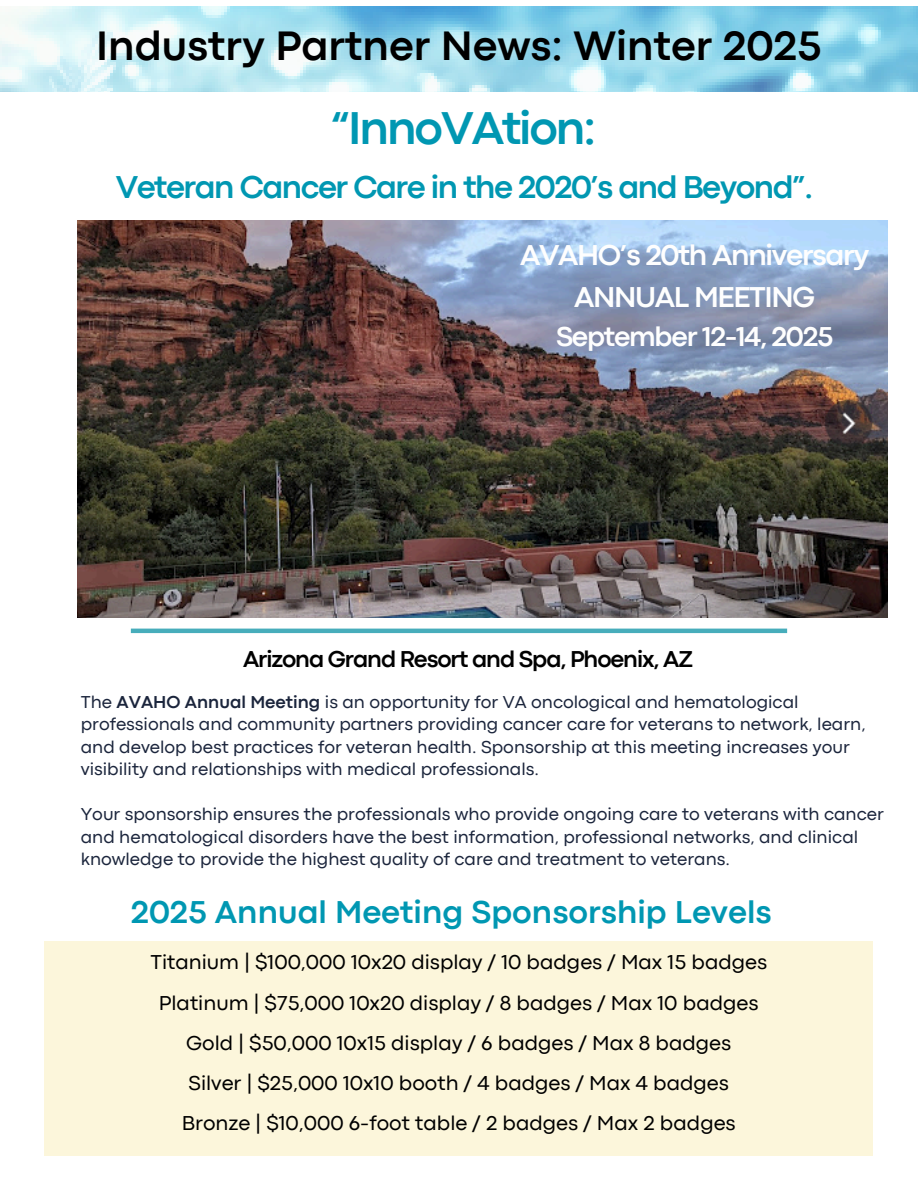
<style>
.page{position:relative;width:918px;height:1188px;background:#fff}
.page>*{position:absolute;margin:0;border:0;box-sizing:border-box;transform-origin:0 0}
.t1{font:700 48px "Codec Pro";letter-spacing:-.045em;color:#0097b2}
.t2{font:700 42.9px "Codec Pro";color:#000}
.t3{font:700 33px "Codec Pro";letter-spacing:-.045em;color:#0097b2}
.t4{font:700 33px "Codec Pro";color:#0097b2}
.t5{font:700 30px/41.7px "Codec Pro";letter-spacing:-.045em;color:#fefefe;text-align:center}
.t6{font:700 28.5px "Codec Pro";letter-spacing:-.045em;color:#fefefe}
.t7{font:700 24px "Codec Pro";letter-spacing:-.045em;color:#000}
.t8{font:21px "Codec Pro";color:#000}
.t9{font:18px/22.5px "Codec Pro";color:#1b253c}
.s1{font-weight:700}
</style>
<div class="page">
<hr style="left:131px;top:629px;width:656px;height:4px;background:#47adbb">
<img style="left:0;top:6px;width:918px;height:86px">
<img style="left:77px;top:221px;width:810px;height:397px">
<div style="left:44px;top:941px;width:829px;height:215px;background:#fcf6db"></div>
<p class="t2" style="left:96px;top:30px;width:727px">Industry Partner News: Winter 2025</p>
<p class="t1" style="left:331px;top:111px;width:267px">“InnoVAtion:</p>
<p class="t3" style="left:116px;top:175px;width:699px">Veteran Cancer Care in the 2020’s and Beyond”.</p>
<h1 class="t5" style="left:520px;top:236px;width:351px">AVAHO’s 20th Anniversary<br>ANNUAL MEETING</h1>
<h1 class="t6" style="left:556px;top:326px;width:279px">September 12-14, 2025</h1>
<h2 class="t7" style="left:243px;top:650px;width:452px">Arizona Grand Resort and Spa, Phoenix, AZ</h2>
<h2 class="t9" style="left:81px;top:692px;width:786px">The <span class="s1">AVAHO Annual Meeting</span> is an opportunity for VA oncological and hematological professionals and community partners providing cancer care for veterans to network, learn, and develop best practices for veteran health. Sponsorship at this meeting increases your visibility and relationships with medical professionals.</h2>
<p class="t9" style="left:81px;top:804px;width:805px">Your sponsorship ensures the professionals who provide ongoing care to veterans with cancer and hematological disorders have the best information, professional networks, and clinical knowledge to provide the highest quality of care and treatment to veterans.</p>
<h4 class="t4" style="left:131px;top:900px;width:642px">2025 Annual Meeting Sponsorship Levels</h4>
<p class="t8" style="left:150px;top:955px;width:618px">Titanium | $100,000 10x20 display / 10 badges / Max 15 badges</p>
<p class="t8" style="left:159px;top:995px;width:601px">Platinum | $75,000 10x20 display / 8 badges / Max 10 badges</p>
<h2 class="t8" style="left:186px;top:1035px;width:547px">Gold | $50,000 10x15 display / 6 badges / Max 8 badges</h2>
<h4 class="t8" style="left:189px;top:1076px;width:542px">Silver | $25,000 10x10 booth / 4 badges / Max 4 badges</h4>
<h4 class="t8" style="left:182px;top:1116px;width:556px">Bronze | $10,000 6-foot table / 2 badges / Max 2 badges</h4>
</div>
